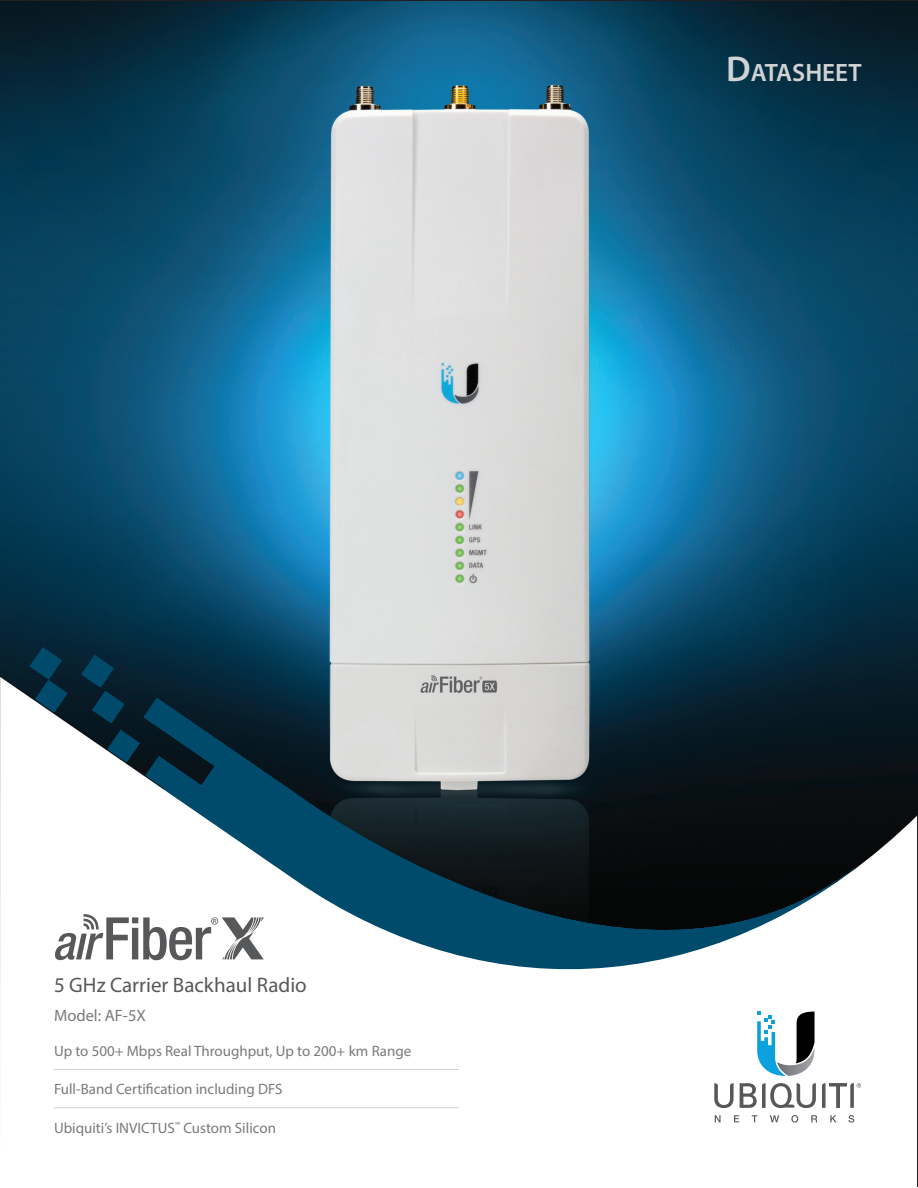
<style>
.page{position:relative;width:918px;height:1188px;background:#fff}
.page>*{position:absolute;margin:0;border:0;box-sizing:border-box;transform-origin:0 0}
.t1{font:600 25.2px "Myriad Pro";color:#d1d2d4}
.t2{font:21px "Myriad Pro";color:#57585a}
.t3{font:16.5px "Myriad Pro";color:#787a7d}
.t4{font:15px "Myriad Pro";color:#787a7d}
.s1{font-size:36px}
</style>
<div class="page">
<img style="left:0;top:1px;width:918px;height:931px">
<hr style="left:0;top:0;width:918px;height:1px;background:#231f20">
<svg style="left:81px;top:655px;width:43px;height:69px;background:#042e42"></svg>
<svg style="left:108px;top:730px;width:32px;height:33px"></svg>
<svg style="left:144px;top:698px;width:711px;height:272px"></svg>
<svg style="left:30px;top:647px;width:37px;height:66px;background:#154257"></svg>
<svg style="left:54px;top:914px;width:210px;height:46px"></svg>
<hr style="left:54px;top:1069px;width:405px;height:1px;background:#d1d2d4">
<hr style="left:54px;top:1107px;width:405px;height:1px;background:#d1d2d4">
<svg style="left:757px;top:1011px;width:58px;height:65px"></svg>
<svg style="left:714px;top:1083px;width:20px;height:25px"></svg>
<svg style="left:740px;top:1083px;width:76px;height:25px"></svg>
<svg style="left:715px;top:1115px;width:6px;height:7px"></svg>
<svg style="left:734px;top:1115px;width:5px;height:7px"></svg>
<svg style="left:752px;top:1115px;width:5px;height:7px"></svg>
<svg style="left:770px;top:1115px;width:9px;height:7px"></svg>
<svg style="left:791px;top:1115px;width:7px;height:8px"></svg>
<svg style="left:811px;top:1115px;width:6px;height:7px"></svg>
<svg style="left:830px;top:1115px;width:6px;height:7px"></svg>
<svg style="left:848px;top:1115px;width:6px;height:8px"></svg>
<svg style="left:822px;top:1083px;width:39px;height:25px"></svg>
<h1 class="t1" style="left:726px;top:57px;width:137px"><span class="s1">D</span>ATASHEET</h1>
<h2 class="t2" style="left:54px;top:972px;width:254px">5 GHz Carrier Backhaul Radio</h2>
<p class="t3" style="left:54px;top:1005px;width:93px">Model: AF-5X</p>
<p class="t4" style="left:54px;top:1042px;width:359px">Up to 500+ Mbps Real Throughput, Up to 200+ km Range</p>
<p class="t4" style="left:54px;top:1080px;width:230px">Full-Band Certification including DFS</p>
<p class="t4" style="left:54px;top:1118px;width:224px">Ubiquiti’s INVICTUS<sup>™</sup> Custom Silicon</p>
</div>
